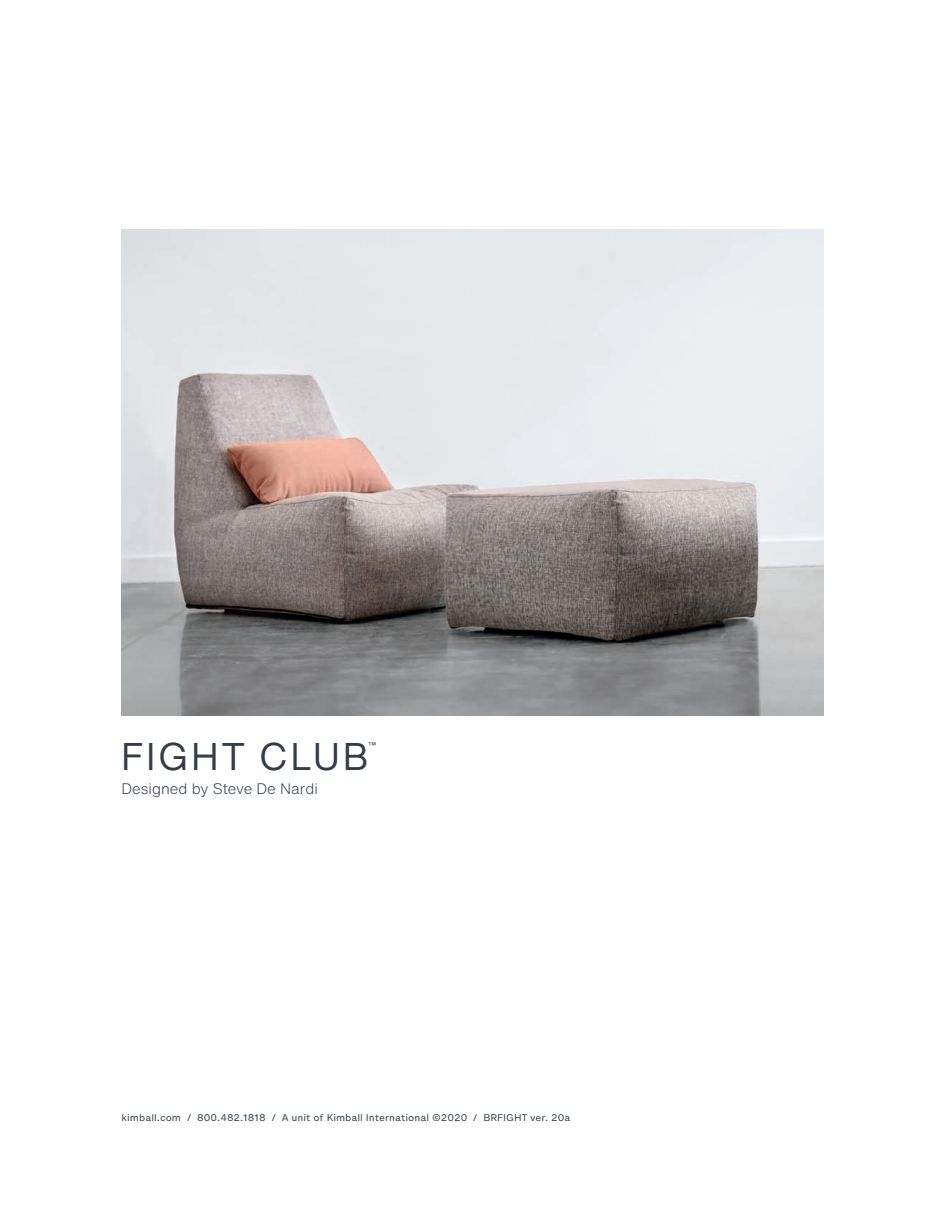
<style>
.page{position:relative;width:945px;height:1215px;background:#fff}
.page>*{position:absolute;margin:0;border:0;box-sizing:border-box;transform-origin:0 0}
.Back_Cover__Product{font:37.95px "Helvetica Now Display";letter-spacing:.11em;color:#313e48}
.Back_Cover__Product-2{font:300 15px "Helvetica Now Text";color:#313e48}
.Back_Cover__Bullet_L{font:8.85px "Helvetica Now Micro";color:#313e48}
.Product_Name__Tradem{font:7.5px "Helvetica Now Micro";color:#313e48}
</style>
<div class="page">
<img style="left:122px;top:230px;width:702px;height:486px">
<p class="Back_Cover__Product" style="left:122px;top:730px;width:247px">FIGHT CLUB</p>
<p class="Product_Name__Tradem" style="left:368px;top:740px;width:10px">™</p>
<p class="Back_Cover__Product-2" style="left:122px;top:777px;width:198px">Designed by Steve De Nardi</p>
<p class="Back_Cover__Bullet_L" style="left:122px;top:1111px;width:451px">kimball.com / 800.482.1818 / A unit of Kimball International ©2020 / BRFIGHT ver. 20a</p>
</div>
